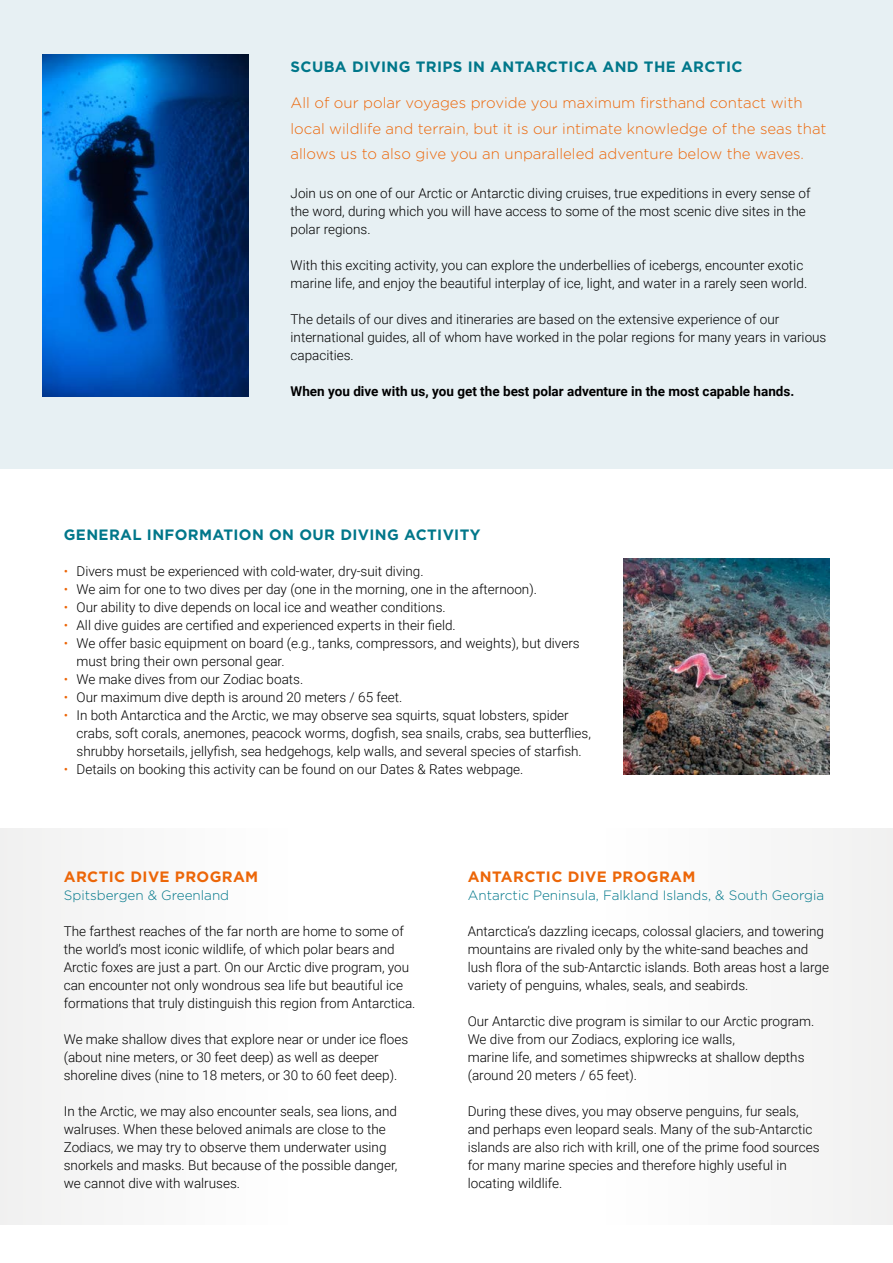
<style>
.page{position:relative;width:893px;height:1263px;background:#fff}
.page>*{position:absolute;margin:0;border:0;box-sizing:border-box;transform-origin:0 0}
.t1{font:300 15px/25.5px "Gotham Rounded";color:#ec6608}
.t2{font:700 15px "Gotham";letter-spacing:.025em;color:#00778a}
.t3{font:700 15px "Gotham";letter-spacing:.025em;color:#ec6608}
.t4{font:300 13.5px/18px "Roboto";color:#000}
.t5{font:300 13.5px "Gotham";color:#00778a}
.t6{font:700 13.5px "Roboto";color:#000}
.s1{color:#ec6608}
</style>
<div class="page">
<div style="left:0;top:828px;width:291px;height:396px;background:#f8f8f8"></div>
<div style="left:602px;top:828px;width:291px;height:396px;background:#f8f8f8"></div>
<div style="left:0;top:0;width:893px;height:468px;background:#e7f0f3"></div>
<img style="left:43px;top:54px;width:205px;height:342px">
<img style="left:624px;top:558px;width:205px;height:216px">
<p class="t2" style="left:291px;top:58px;width:453px">SCUBA DIVING TRIPS IN ANTARCTICA AND THE ARCTIC</p>
<p class="t1" style="left:291px;top:89px;width:537px">All of our polar voyages provide you maximum firsthand contact with local wildlife and terrain, but it is our intimate knowledge of the seas that allows us to also give you an unparalleled adventure below the waves.</p>
<p class="t4" style="left:291px;top:184px;width:521px">Join us on one of our Arctic or Antarctic diving cruises, true expeditions in every sense of the word, during which you will have access to some of the most scenic dive sites in the polar regions.</p>
<p class="t4" style="left:291px;top:256px;width:518px">With this exciting activity, you can explore the underbellies of icebergs, encounter exotic marine life, and enjoy the beautiful interplay of ice, light, and water in a rarely seen world.</p>
<p class="t4" style="left:291px;top:310px;width:537px">The details of our dives and itineraries are based on the extensive experience of our international guides, all of whom have worked in the polar regions for many years in various capacities.</p>
<p class="t6" style="left:291px;top:382px;width:505px">When you dive with us, you get the best polar adventure in the most capable hands.</p>
<p class="t2" style="left:64px;top:526px;width:418px">GENERAL INFORMATION ON OUR DIVING ACTIVITY</p>
<p class="t4" style="left:64px;top:562px;width:361px"><span class="s1">•</span> Divers must be experienced with cold-water, dry-suit diving.</p>
<p class="t4" style="left:64px;top:580px;width:475px"><span class="s1">•</span> We aim for one to two dives per day (one in the morning, one in the afternoon).</p>
<p class="t4" style="left:64px;top:598px;width:383px"><span class="s1">•</span> Our ability to dive depends on local ice and weather conditions.</p>
<p class="t4" style="left:64px;top:616px;width:393px"><span class="s1">•</span> All dive guides are certified and experienced experts in their field.</p>
<p class="t4" style="left:77px;top:634px;width:505px;text-indent:-13px"><span class="s1">•</span> We offer basic equipment on board (e.g., tanks, compressors, and weights), but divers must bring their own personal gear.</p>
<p class="t4" style="left:64px;top:670px;width:241px"><span class="s1">•</span> We make dives from our Zodiac boats.</p>
<p class="t4" style="left:64px;top:688px;width:340px"><span class="s1">•</span> Our maximum dive depth is around 20 meters / 65 feet.</p>
<p class="t4" style="left:77px;top:706px;width:516px;text-indent:-13px"><span class="s1">•</span> In both Antarctica and the Arctic, we may observe sea squirts, squat lobsters, spider crabs, soft corals, anemones, peacock worms, dogfish, sea snails, crabs, sea butterflies, shrubby horsetails, jellyfish, sea hedgehogs, kelp walls, and several species of starfish.</p>
<p class="t4" style="left:64px;top:760px;width:461px"><span class="s1">•</span> Details on booking this activity can be found on our Dates &amp; Rates webpage.</p>
<p class="t3" style="left:64px;top:868px;width:196px">ARCTIC DIVE PROGRAM</p>
<p class="t5" style="left:64px;top:888px;width:167px">Spitsbergen &amp; Greenland</p>
<p class="t4" style="left:64px;top:922px;width:353px">The farthest reaches of the far north are home to some of the world’s most iconic wildlife, of which polar bears and Arctic foxes are just a part. On our Arctic dive program, you can encounter not only wondrous sea life but beautiful ice formations that truly distinguish this region from Antarctica.</p>
<p class="t4" style="left:64px;top:1030px;width:346px">We make shallow dives that explore near or under ice floes (about nine meters, or 30 feet deep) as well as deeper shoreline dives (nine to 18 meters, or 30 to 60 feet deep).</p>
<p class="t4" style="left:64px;top:1102px;width:335px">In the Arctic, we may also encounter seals, sea lions, and walruses. When these beloved animals are close to the Zodiacs, we may try to observe them underwater using snorkels and masks. But because of the possible danger, we cannot dive with walruses.</p>
<p class="t3" style="left:468px;top:868px;width:229px">ANTARCTIC DIVE PROGRAM</p>
<p class="t5" style="left:468px;top:888px;width:358px">Antarctic Peninsula, Falkland Islands, &amp; South Georgia</p>
<p class="t4" style="left:468px;top:922px;width:363px">Antarctica’s dazzling icecaps, colossal glaciers, and towering mountains are rivaled only by the white-sand beaches and lush flora of the sub-Antarctic islands. Both areas host a large variety of penguins, whales, seals, and seabirds.</p>
<p class="t4" style="left:468px;top:1012px;width:348px">Our Antarctic dive program is similar to our Arctic program.<br>We dive from our Zodiacs, exploring ice walls,<br>marine life, and sometimes shipwrecks at shallow depths (around 20 meters / 65 feet).</p>
<p class="t4" style="left:468px;top:1102px;width:353px">During these dives, you may observe penguins, fur seals, and perhaps even leopard seals. Many of the sub-Antarctic islands are also rich with krill, one of the prime food sources for many marine species and therefore highly useful in locating wildlife.</p>
</div>
